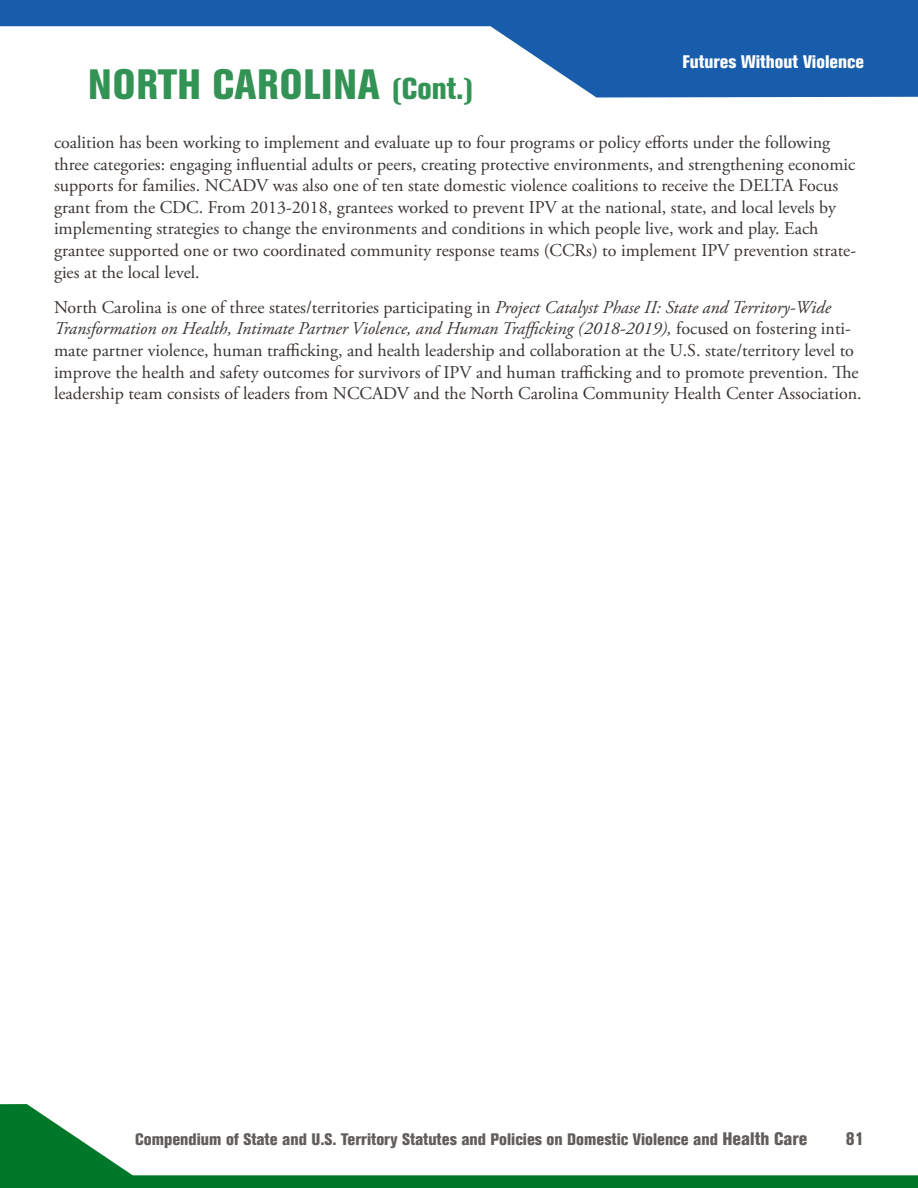
<style>
.page{position:relative;width:918px;height:1188px;background:#fff}
.page>*{position:absolute;margin:0;border:0;box-sizing:border-box;transform-origin:0 0}
.t1{font:800 condensed 42px "Akzidenz Grotesk BE";letter-spacing:.02em;color:#339354}
.Body_text_2{font:18px/21.6px "Adobe Garamond Pro";color:#393431}
.t2{font:800 condensed 18px "Akzidenz Grotesk BE";color:#fff}
.t3{font:800 condensed 18px "Akzidenz Grotesk BE";color:#615d5a}
.t4{font:800 condensed 16.5px "Akzidenz Grotesk BE";color:#615d5a}
.s1{font-size:30px}
.s2{font-style:italic}
.s3{font-size:18px}
</style>
<div class="page">
<svg style="left:0;top:0;width:918px;height:98px;fill:#185dab"></svg>
<svg style="left:0;top:1104px;width:918px;height:84px"></svg>
<p class="t2" style="left:683px;top:51px;width:183px">Futures Without Violence</p>
<p class="t1" style="left:88px;top:60px;width:387px">NORTH CAROLINA <span class="s1">(Cont.)</span></p>
<p class="Body_text_2" style="left:54px;top:132px;width:804px">coalition has been working to implement and evaluate up to four programs or policy efforts under the following three categories: engaging influential adults or peers, creating protective environments, and strengthening economic supports for families. NCADV was also one of ten state domestic violence coalitions to receive the DELTA Focus grant from the CDC. From 2013-2018, grantees worked to prevent IPV at the national, state, and local levels by implementing strategies to change the environments and conditions in which people live, work and play. Each grantee supported one or two coordinated community response teams (CCRs) to implement IPV prevention strate&shy;gies at the local level.</p>
<p class="Body_text_2" style="left:54px;top:297px;width:809px">North Carolina is one of three states/territories participating in <span class="s2">Project Catalyst Phase II: State and Territory-Wide Transformation on Health, Intimate Partner Violence, and Human Trafficking (2018-2019),</span> focused on fostering inti&shy;mate partner violence, human trafficking, and health leadership and collaboration at the U.S. state/territory level to improve the health and safety outcomes for survivors of IPV and human trafficking and to promote prevention. The leadership team consists of leaders from NCCADV and the North Carolina Community Health Center Association.</p>
<p class="t4" style="left:135px;top:1129px;width:674px">Compendium of State and U.S. Territory Statutes and Policies on Domestic Violence and <span class="s3">Health Care</span></p>
<p class="t3" style="left:846px;top:1128px;width:20px">81</p>
</div>
